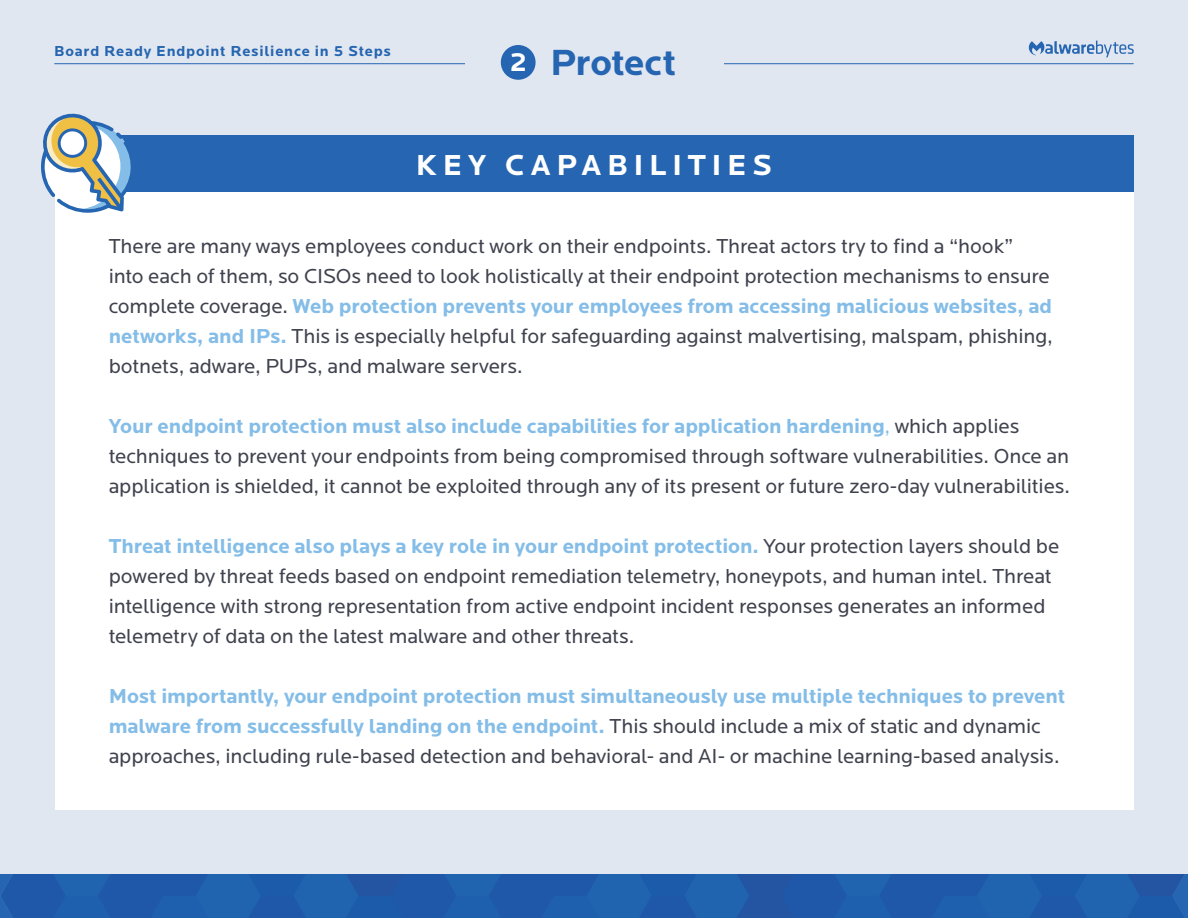
<style>
.page{position:relative;width:1188px;height:918px;background:#fff}
.page>*{position:absolute;margin:0;border:0;box-sizing:border-box;transform-origin:0 0}
.t1{font:700 37.8px "Locator";letter-spacing:-.015em;color:#2565b1}
.t2{font:700 30px "Locator";letter-spacing:.185em;color:#fff}
.t3{font:21px/30px "Locator";letter-spacing:-.005em;color:#40424e}
.t4{font:700 21px/30px "Locator";letter-spacing:-.01em;color:#84bde7}
.t5{font:700 15px "Locator";letter-spacing:.05em;color:#2565b1}
.s1{font-size:27px;color:#fff}
.s2{font-weight:700;color:#84bde7}
.s3{color:#84bde7}
.s4{font-weight:400;color:#40424e}
</style>
<div class="page">
<div style="left:1px;top:0;width:1187px;height:891px;background:#e1e7f0"></div>
<hr style="left:54px;top:63px;width:1080px;height:1px;background:#2565b1">
<svg style="left:1029px;top:40px;width:105px;height:17px"></svg>
<div style="left:0;top:874px;width:1188px;height:44px;background:#1f5ba9"></div>
<div style="left:55px;top:135px;width:1079px;height:675px;background:#fff"></div>
<div style="left:55px;top:135px;width:1079px;height:57px;background:#2565b1"></div>
<div style="left:465px;top:39px;width:259px;height:44px;background:#e1e7f0"></div>
<div style="left:501px;top:45px;width:35px;height:35px;background:#2565b1;border-radius:50%"></div>
<svg style="left:41px;top:113px;width:90px;height:100px"></svg>
<p class="t5" style="left:54px;top:43px;width:338px">Board Ready Endpoint Resilience in 5 Steps</p>
<h1 class="t1" style="left:510px;top:40px;width:168px"><span class="s1">2</span> Protect</h1>
<h2 class="t2" style="left:416px;top:148px;width:358px">KEY CAPABILITIES</h2>
<p class="t3" style="left:109px;top:231px;width:946px">There are many ways employees conduct work on their endpoints. Threat actors try to find a “hook” into each of them, so CISOs need to look holistically at their endpoint protection mechanisms to ensure complete coverage. <span class="s2">Web protection prevents your employees from accessing malicious websites, ad networks, and IPs.</span> This is especially helpful for safeguarding against malvertising, malspam, phishing, botnets, adware, PUPs, and malware servers.</p>
<p class="t3" style="left:109px;top:411px;width:963px"><span class="s2">Your endpoint protection must also include capabilities for application hardening</span><span class="s3">,</span> which applies techniques to prevent your endpoints from being compromised through software vulnerabilities. Once an application is shielded, it cannot be exploited through any of its present or future zero-day vulnerabilities.</p>
<p class="t3" style="left:109px;top:531px;width:952px"><span class="s2">Threat intelligence also plays a key role in your endpoint protection.</span> Your protection layers should be powered by threat feeds based on endpoint remediation telemetry, honeypots, and human intel. Threat intelligence with strong representation from active endpoint incident responses generates an informed telemetry of data on the latest malware and other threats.</p>
<p class="t4" style="left:109px;top:681px;width:958px">Most importantly, your endpoint protection must simultaneously use multiple techniques to prevent malware from successfully landing on the endpoint. <span class="s4">This should include a mix of static and dynamic approaches, including rule-based detection and behavioral- and AI- or machine learning-based analysis.</span></p>
</div>
